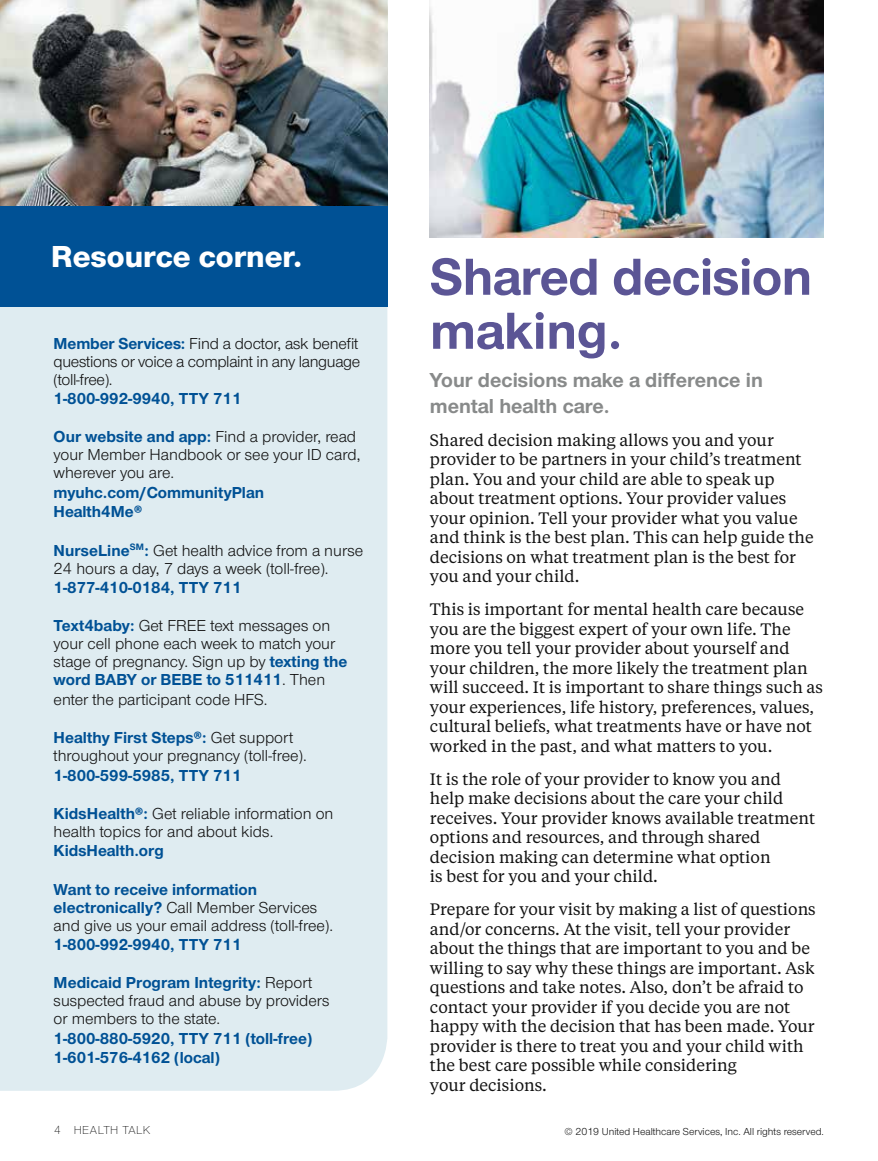
<style>
.page{position:relative;width:878px;height:1161px;background:#fff}
.page>*{position:absolute;margin:0;border:0;box-sizing:border-box;transform-origin:0 0}
.t1{font:700 54px/54px "UHC Sans";letter-spacing:-.01em;color:#5b5595}
.t2{font:800 31.5px "UHC Sans";color:#fff}
.t3{font:700 21px/25.2px "UHC Sans";color:#888a8a}
.t4{font:16.5px/19.5px "UHC Serif Text";color:#121212}
.t5{font:16.5px/18px "UHC Sans";color:#121212}
.t6{font:700 16.5px/19.5px "UHC Sans";color:#005195}
.t7{font:300 12px "UHC Sans";letter-spacing:.04em;color:#121212}
.t8{font:10.5px "UHC Sans";color:#121212}
.s1{font-weight:700;color:#005195}
</style>
<div class="page">
<div style="left:0;top:307px;width:387px;height:784px;background:#dfecf1"></div>
<img style="left:0;top:0;width:387px;height:206px">
<div style="left:0;top:206px;width:387px;height:101px;background:#005195"></div>
<img style="left:430px;top:0;width:394px;height:237px">
<h2 class="t2" style="left:51px;top:235px;width:253px">Resource corner.</h2>
<p class="t5" style="left:54px;top:333px;width:308px;text-align:justify"><span class="s1">Member Services:</span> Find a doctor, ask benefit questions or voice a complaint in any language (toll-free).</p>
<p class="t6" style="left:54px;top:388px;width:189px">1-800-992-9940, TTY 711</p>
<p class="t5" style="left:54px;top:427px;width:308px"><span class="s1">Our website and app:</span> Find a provider, read your Member Handbook or see your ID card, wherever you are.</p>
<p class="t6" style="left:54px;top:482px;width:212px">myuhc.com/CommunityPlan<br>Health4Me®</p>
<p class="t5" style="left:54px;top:540px;width:311px"><span class="s1">NurseLine</span><sup>SM</sup><span class="s1">:</span> Get health advice from a nurse<br>24 hours a day, 7 days a week (toll-free).</p>
<p class="t6" style="left:54px;top:577px;width:189px">1-877-410-0184, TTY 711</p>
<p class="t5" style="left:54px;top:616px;width:295px"><span class="s1">Text4baby:</span> Get FREE text messages on your cell phone each week to match your stage of pregnancy. Sign up by <span class="s1">texting the word BABY or BEBE to 511411</span>. Then</p>
<p class="t5" style="left:54px;top:690px;width:215px">enter the participant code HFS.</p>
<p class="t5" style="left:54px;top:728px;width:255px"><span class="s1">Healthy First Steps®:</span> Get support throughout your pregnancy (toll-free).</p>
<p class="t6" style="left:54px;top:765px;width:189px">1-800-599-5985, TTY 711</p>
<p class="t5" style="left:54px;top:804px;width:281px"><span class="s1">KidsHealth®:</span> Get reliable information on health topics for and about kids.</p>
<p class="t6" style="left:54px;top:840px;width:112px">KidsHealth.org</p>
<p class="t5" style="left:54px;top:880px;width:281px"><span class="s1">Want to receive information electronically?</span> Call Member Services and give us your email address (toll-free).</p>
<p class="t6" style="left:54px;top:934px;width:189px">1-800-992-9940, TTY 711</p>
<p class="t5" style="left:54px;top:973px;width:277px"><span class="s1">Medicaid Program Integrity:</span> Report suspected fraud and abuse by providers or members to the state.</p>
<p class="t6" style="left:54px;top:1028px;width:260px">1-800-880-5920, TTY 711 (toll-free)<br>1-601-576-4162 (local)</p>
<h1 class="t1" style="left:430px;top:248px;width:383px">Shared decision making.</h1>
<p class="t3" style="left:430px;top:367px;width:334px">Your decisions make a difference in mental health care.</p>
<p class="t4" style="left:430px;top:429px;width:385px">Shared decision making allows you and your provider to be partners in your child’s treatment plan. You and your child are able to speak up about treatment options. Your provider values your opinion. Tell your provider what you value and think is the best plan. This can help guide the decisions on what treatment plan is the best for you and your child.</p>
<p class="t4" style="left:430px;top:599px;width:394px">This is important for mental health care because you are the biggest expert of your own life. The more you tell your provider about yourself and your children, the more likely the treatment plan will succeed. It is important to share things such as your experiences, life history, preferences, values, cultural beliefs, what treatments have or have not worked in the past, and what matters to you.</p>
<p class="t4" style="left:430px;top:768px;width:386px">It is the role of your provider to know you and help make decisions about the care your child receives. Your provider knows available treatment options and resources, and through shared decision making can determine what option<br>is best for you and your child.</p>
<p class="t4" style="left:430px;top:899px;width:387px">Prepare for your visit by making a list of questions and/or concerns. At the visit, tell your provider about the things that are important to you and be willing to say why these things are important. Ask questions and take notes. Also, don’t be afraid to contact your provider if you decide you are not happy with the decision that has been made. Your provider is there to treat you and your child with the best care possible while considering<br>your decisions.</p>
<p class="t7" style="left:54px;top:1122px;width:98px">4 HEALTH TALK</p>
<p class="t8" style="left:564px;top:1125px;width:261px">© 2019 United Healthcare Services, Inc. All rights reserved.</p>
</div>
